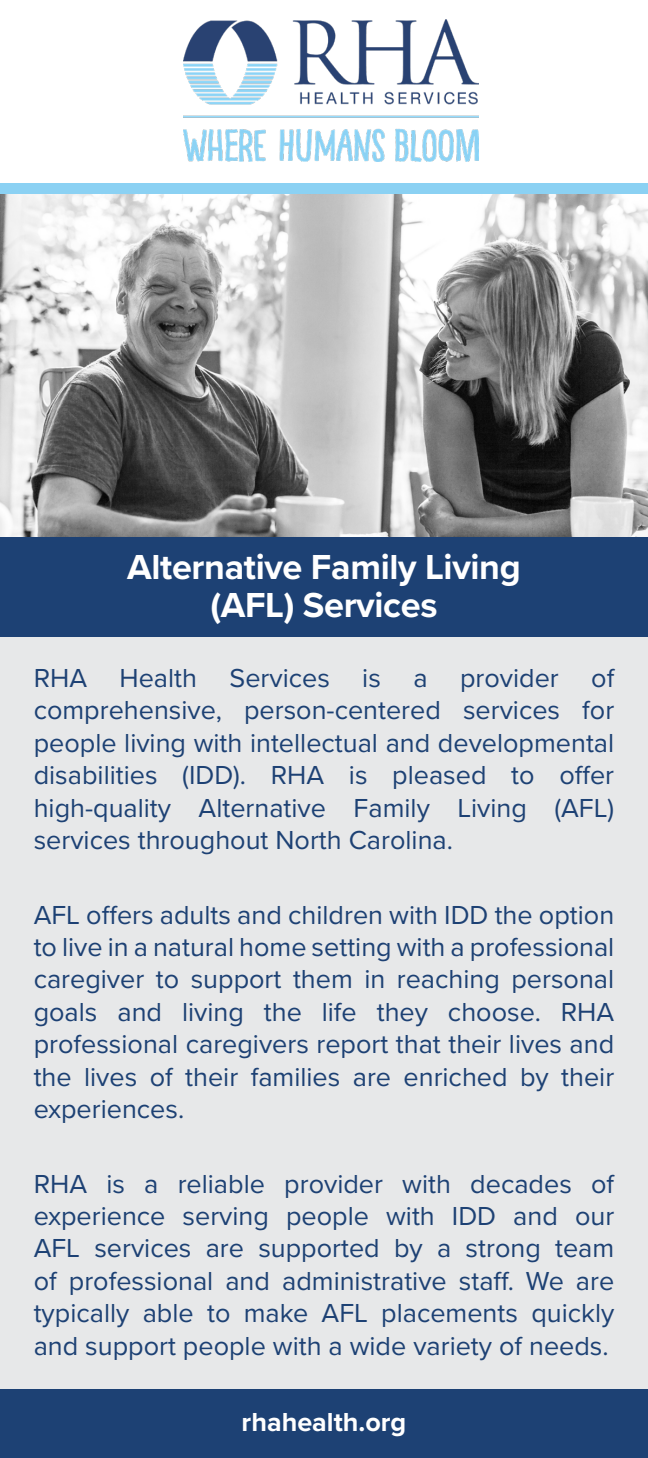
<style>
.page{position:relative;width:648px;height:1458px;background:#fff}
.page>*{position:absolute;margin:0;border:0;box-sizing:border-box;transform-origin:0 0}
.t1{font:700 36px/38.2px "Proxima Nova";letter-spacing:-.01em;color:#fff;text-align:center}
.t2{font:27px/32.4px "Proxima Nova";color:#1d4174;text-align:justify}
.t3{font:700 27px "Proxima Nova";color:#fff}
</style>
<div class="page">
<img style="left:0;top:194px;width:648px;height:344px">
<div style="left:0;top:570px;width:648px;height:888px;background:#e7e8e9"></div>
<img style="left:183px;top:19px;width:295px;height:143px">
<div style="left:0;top:538px;width:648px;height:99px;background:#1d4174"></div>
<div style="left:0;top:183px;width:648px;height:11px;background:#8bd1f3"></div>
<div style="left:0;top:1389px;width:648px;height:69px;background:#1d4174"></div>
<p class="t1" style="left:127px;top:547px;width:395px">Alternative Family Living (AFL) Services</p>
<p class="t2" style="left:34px;top:661px;width:582px">RHA Health Services is a provider of comprehensive, person-centered services for people living with intellectual and developmental disabilities (IDD). RHA is pleased to offer high-quality Alternative Family Living (AFL) services throughout North Carolina.</p>
<p class="t2" style="left:34px;top:897px;width:582px">AFL offers adults and children with IDD the option to live in a natural home setting with a professional caregiver to support them in reaching personal goals and living the life they choose. RHA professional caregivers report that their lives and the lives of their families are enriched by their experiences.</p>
<p class="t2" style="left:34px;top:1166px;width:582px">RHA is a reliable provider with decades of experience serving people with IDD and our AFL services are supported by a strong team of professional and administrative staff. We are typically able to make AFL placements quickly and support people with a wide variety of needs.</p>
<p class="t3" style="left:242px;top:1402px;width:166px">rhahealth.org</p>
</div>
